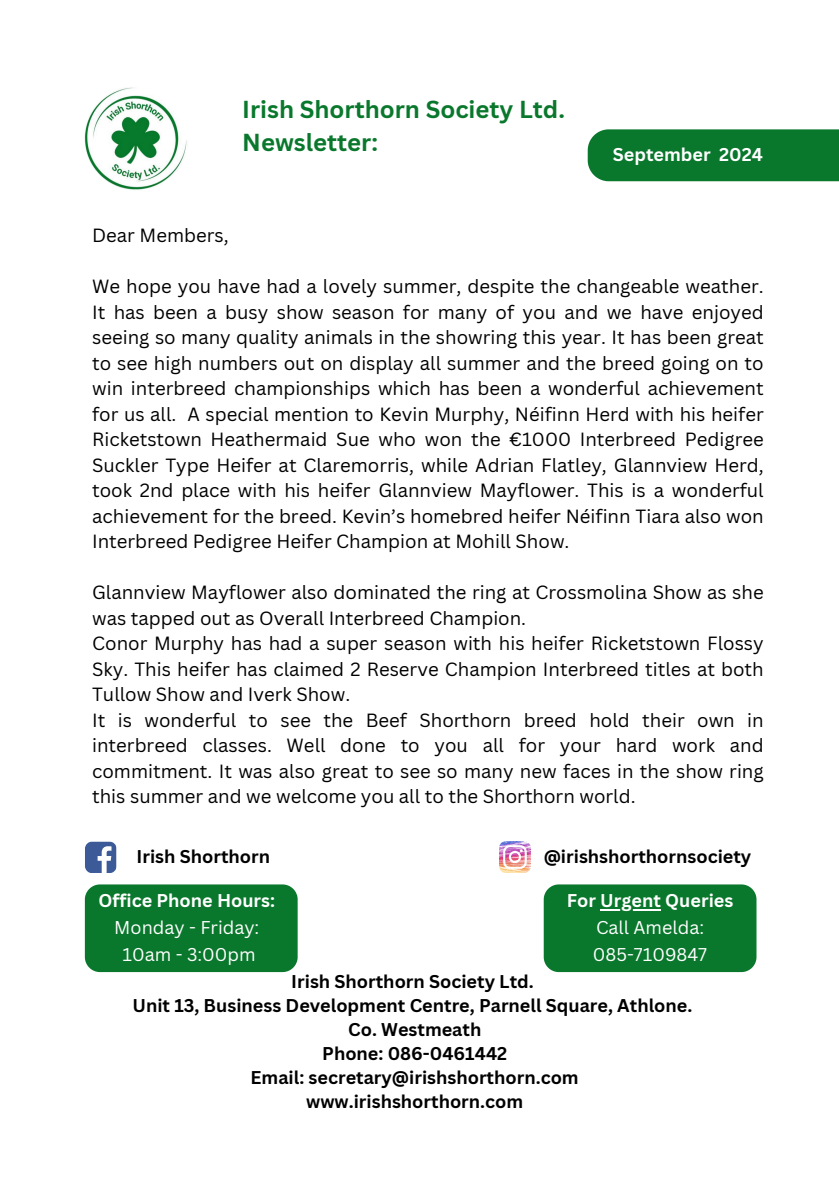
<style>
.page{position:relative;width:839px;height:1191px;background:#fff}
.page>*{position:absolute;margin:0;border:0;box-sizing:border-box;transform-origin:0 0}
.t1{font:700 24px/32.8px "Canva Sans";color:#09782c}
.t2{font:18.6px/25.6px "Canva Sans";color:#000;text-align:justify}
.t3{font:700 18px/24px "Canva Sans";color:#000;text-align:center}
.t4{font:18px "Canva Sans";color:#fff}
.t5{font:700 18px "Canva Sans";color:#fff}
</style>
<div class="page">
<img style="left:84px;top:86px;width:105px;height:105px;border-radius:50%">
<div style="left:587px;top:129px;width:251px;height:52px;background:#09782c"></div>
<div style="left:85px;top:884px;width:212px;height:88px;background:#09782c"></div>
<div style="left:543px;top:884px;width:213px;height:88px;background:#09782c"></div>
<div style="left:85px;top:841px;width:31px;height:32px;background:#3d5a98;border-radius:2px"></div>
<svg style="left:98px;top:846px;width:13px;height:27px"></svg>
<img style="left:499px;top:841px;width:31px;height:32px">
<hr style="left:600px;top:909px;width:61px;height:1px;background:#fff">
<p class="t1" style="left:242px;top:93px;width:324px">Irish Shorthorn Society Ltd.<br>Newsletter:</p>
<h2 class="t5" style="left:612px;top:142px;width:152px">September 2024</h2>
<p class="t2" style="left:92px;top:222px;width:138px">Dear Members,</p>
<h2 class="t2" style="left:92px;top:273px;width:673px">We hope you have had a lovely summer, despite the changeable weather.<br>It has been a busy show season for many of you and we have enjoyed seeing so many quality animals in the showring this year. It has been great to see high numbers out on display all summer and the breed going on to win interbreed championships which has been a wonderful achievement for us all. A special mention to Kevin Murphy, Néifinn Herd with his heifer Ricketstown Heathermaid Sue who won the €1000 Interbreed Pedigree Suckler Type Heifer at Claremorris, while Adrian Flatley, Glannview Herd, took 2nd place with his heifer Glannview Mayflower. This is a wonderful achievement for the breed. Kevin’s homebred heifer Néifinn Tiara also won Interbreed Pedigree Heifer Champion at Mohill Show.</h2>
<p class="t2" style="left:92px;top:579px;width:673px">Glannview Mayflower also dominated the ring at Crossmolina Show as she was tapped out as Overall Interbreed Champion.</p>
<p class="t2" style="left:92px;top:630px;width:673px">Conor Murphy has had a super season with his heifer Ricketstown Flossy Sky. This heifer has claimed 2 Reserve Champion Interbreed titles at both Tullow Show and Iverk Show.</p>
<p class="t2" style="left:92px;top:707px;width:673px">It is wonderful to see the Beef Shorthorn breed hold their own in interbreed classes. Well done to you all for your hard work and commitment. It was also great to see so many new faces in the show ring this summer and we welcome you all to the Shorthorn world.</p>
<p class="t3" style="left:136px;top:844px;width:135px">Irish Shorthorn</p>
<p class="t3" style="left:543px;top:844px;width:209px">@irishshorthornsociety</p>
<p class="t5" style="left:99px;top:888px;width:178px">Office Phone Hours:</p>
<p class="t4" style="left:114px;top:915px;width:146px">Monday - Friday:</p>
<p class="t4" style="left:123px;top:942px;width:134px">10am - 3:00pm</p>
<p class="t5" style="left:566px;top:888px;width:168px">For Urgent Queries</p>
<p class="t4" style="left:596px;top:915px;width:110px">Call Amelda:</p>
<h2 class="t4" style="left:593px;top:942px;width:116px">085-7109847</h2>
<p class="t3" style="left:132px;top:969px;width:561px">Irish Shorthorn Society Ltd.<br>Unit 13, Business Development Centre, Parnell Square, Athlone.<br>Co. Westmeath<br>Phone: 086-0461442<br>Email: secretary@irishshorthorn.com<br>www.irishshorthorn.com</p>
</div>
